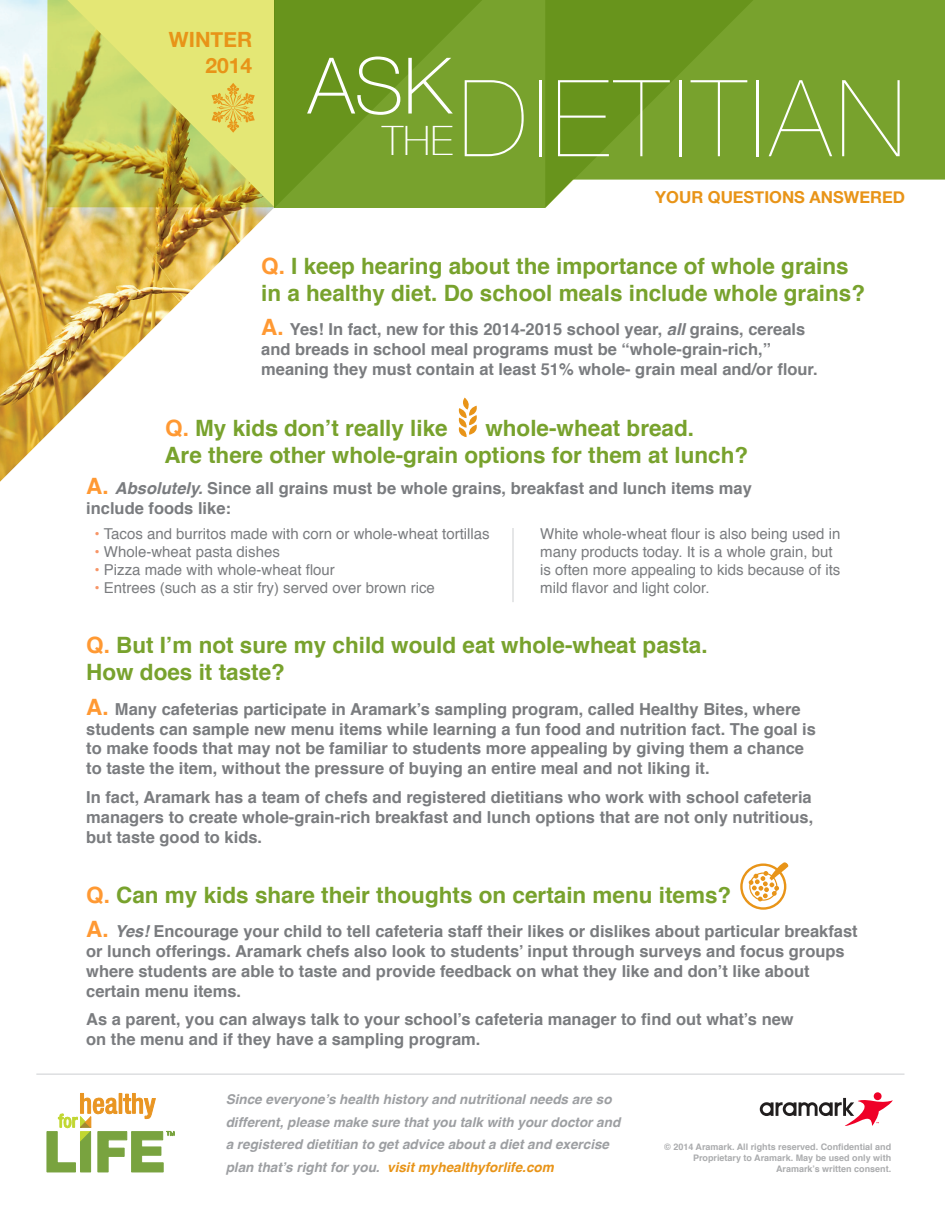
<style>
.page{position:relative;width:945px;height:1215px;background:#fff}
.page>*{position:absolute;margin:0;border:0;box-sizing:border-box;transform-origin:0 0}
.t1{font:200 106.5px "Helvetica Neue";letter-spacing:.05em;color:#fff}
.t2{font:100 78px "Helvetica Neue";color:#fff}
.t3{font:100 40.5px "Helvetica Neue";color:#fff}
.t4{font:700 22.5px/27px "Helvetica";color:#78a22d}
.t5{font:700 21px "Helvetica Neue";color:#e89418}
.t6{font:700 16.5px/19.8px "Helvetica";color:#7a7c7f}
.t7{font:700 16.5px "Helvetica Neue";color:#e89418}
.t8{font:15px/18px "Helvetica";color:#7a7c7f}
.t9{font:italic 700 13.5px/22.5px "Helvetica";color:#9d9fa2}
.t10{font:700 9px/10.8px "Helvetica";color:#76787b;text-align:right}
.s1{color:#f93}
.s2{font-size:22.5px;color:#f93}
.s3{font-style:italic}
.s4{color:#f79567}
.s5{color:#e89418}
</style>
<div class="page">
<img style="left:0;top:0;width:274px;height:482px">
<div style="left:274px;top:0;width:671px;height:207px;background:#78a22d"></div>
<div style="left:817px;top:180px;width:128px;height:27px;background:#fff"></div>
<svg style="left:47px;top:0;width:227px;height:207px;background:#cece61"></svg>
<svg style="left:546px;top:0;width:271px;height:208px"></svg>
<svg style="left:274px;top:0;width:272px;height:208px"></svg>
<svg style="left:760px;top:1092px;width:133px;height:34px"></svg>
<svg style="left:47px;top:1093px;width:127px;height:79px"></svg>
<hr style="left:36px;top:1073px;width:868px;height:2px;background:#dddee0">
<hr style="left:512px;top:528px;width:2px;height:74px;background:#dddee0">
<svg style="left:458px;top:398px;width:19px;height:39px"></svg>
<svg style="left:212px;top:83px;width:43px;height:50px;background:#e4cf5a"></svg>
<svg style="left:740px;top:862px;width:49px;height:48px"></svg>
<p class="t5" style="left:169px;top:24px;width:85px">WINTER</p>
<p class="t5" style="left:205px;top:49px;width:48px">2014</p>
<p class="t2" style="left:308px;top:27px;width:145px">ASK</p>
<p class="t3" style="left:382px;top:110px;width:72px">THE</p>
<p class="t1" style="left:459px;top:36px;width:448px">DIETITIAN</p>
<p class="t7" style="left:655px;top:184px;width:251px">YOUR QUESTIONS ANSWERED</p>
<p class="t4" style="left:261px;top:253px;width:605px"><span class="s1">Q.</span> I keep hearing about the importance of whole grains in a healthy diet. Do school meals include whole grains?</p>
<p class="t6" style="left:261px;top:320px;width:558px"><span class="s2">A.</span> Yes! In fact, new for this 2014-2015 school year, <span class="s3">all</span> grains, cereals and breads in school meal programs must be “whole-grain-rich,” meaning they must contain at least 51% whole- grain meal and/or flour.</p>
<p class="t4" style="left:165px;top:414px;width:284px"><span class="s1">Q.</span> My kids don’t really like</p>
<p class="t4" style="left:164px;top:414px;width:585px;text-indent:321px">whole-wheat bread.<br>Are there other whole-grain options for them at lunch?</p>
<p class="t6" style="left:86px;top:479px;width:667px"><span class="s2">A.</span> <span class="s3">Absolutely.</span> Since all grains must be whole grains, breakfast and lunch items may include foods like:</p>
<p class="t8" style="left:95px;top:526px;width:397px"><span class="s4">•</span> Tacos and burritos made with corn or whole-wheat tortillas</p>
<p class="t8" style="left:95px;top:544px;width:187px"><span class="s4">•</span> Whole-wheat pasta dishes</p>
<p class="t8" style="left:95px;top:562px;width:242px"><span class="s4">•</span> Pizza made with whole-wheat flour</p>
<p class="t8" style="left:95px;top:580px;width:342px"><span class="s4">•</span> Entrees (such as a stir fry) served over brown rice</p>
<p class="t8" style="left:540px;top:525px;width:302px">White whole-wheat flour is also being used in many products today. It is a whole grain, but is often more appealing to kids because of its mild flavor and light color.</p>
<p class="t4" style="left:86px;top:632px;width:623px"><span class="s1">Q.</span> But I’m not sure my child would eat whole-wheat pasta.<br>How does it taste?</p>
<p class="t6" style="left:86px;top:699px;width:731px"><span class="s2">A.</span> Many cafeterias participate in Aramark’s sampling program, called Healthy Bites, where students can sample new menu items while learning a fun food and nutrition fact. The goal is to make foods that may not be familiar to students more appealing by giving them a chance to taste the item, without the pressure of buying an entire meal and not liking it.</p>
<p class="t6" style="left:86px;top:788px;width:729px;text-align:justify">In fact, Aramark has a team of chefs and registered dietitians who work with school cafeteria managers to create whole-grain-rich breakfast and lunch options that are not only nutritious, but taste good to kids.</p>
<p class="t4" style="left:86px;top:882px;width:647px"><span class="s1">Q.</span> Can my kids share their thoughts on certain menu items?</p>
<p class="t6" style="left:86px;top:922px;width:773px"><span class="s2">A.</span> <span class="s3">Yes!</span> Encourage your child to tell cafeteria staff their likes or dislikes about particular breakfast or lunch offerings. Aramark chefs also look to students’ input through surveys and focus groups where students are able to taste and provide feedback on what they like and don’t like about certain menu items.</p>
<p class="t6" style="left:86px;top:1010px;width:709px">As a parent, you can always talk to your school’s cafeteria manager to find out what’s new on the menu and if they have a sampling program.</p>
<p class="t9" style="left:226px;top:1088px;width:396px">Since everyone’s health history and nutritional needs are so different, please make sure that you talk with your doctor and a registered dietitian to get advice about a diet and exercise plan that’s right for you. <span class="s5">visit myhealthyforlife.com</span></p>
<p class="t10" style="left:664px;top:1142px;width:229px">© 2014 Aramark. All rights reserved. Confidential and<br>Proprietary to Aramark. May be used only with<br>Aramark’s written consent.</p>
</div>
